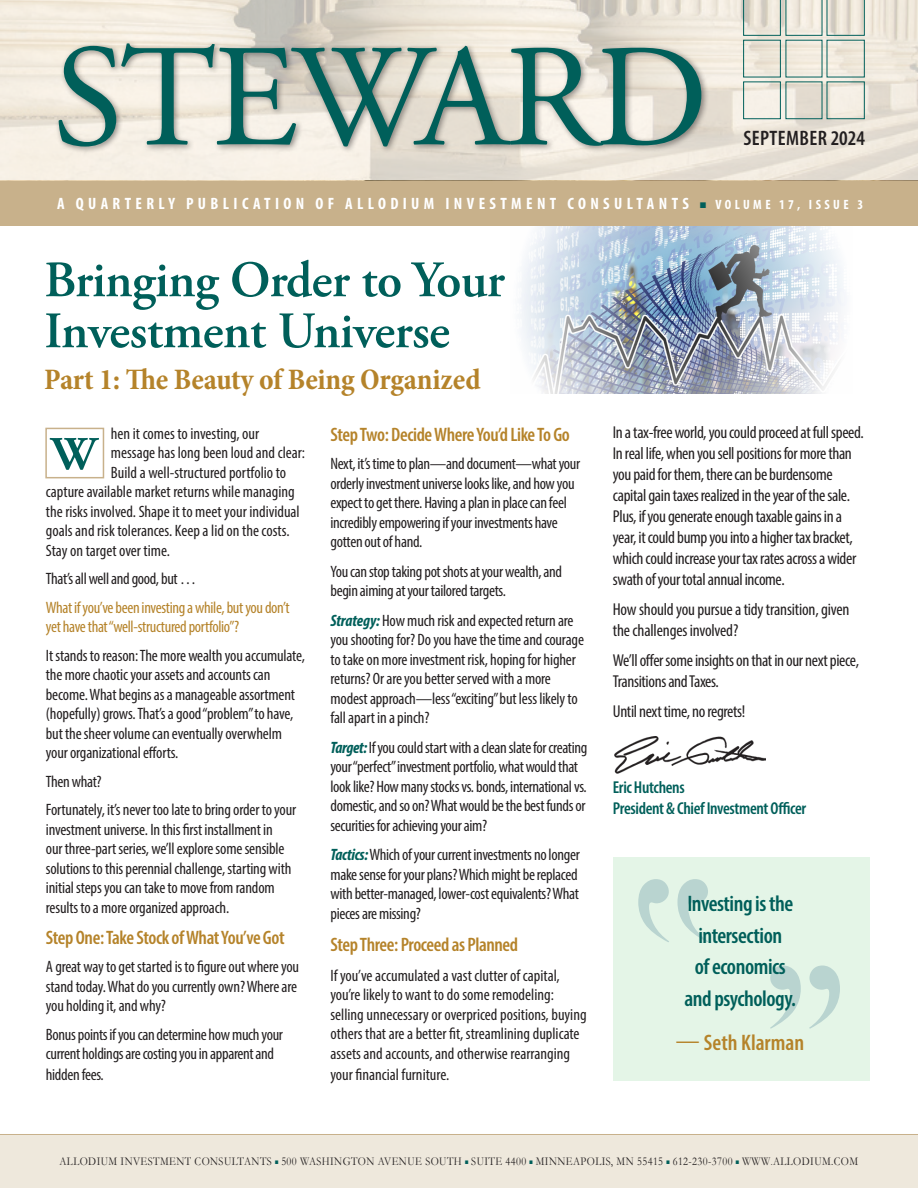
<style>
.page{position:relative;width:918px;height:1188px;background:#fff}
.page>*{position:absolute;margin:0;border:0;box-sizing:border-box;transform-origin:0 0}
.t1{font:145.5px "Adobe Garamond Pro";letter-spacing:-.025em;color:#005f5a}
.Subhd{font:600 51px/51px "Adobe Garamond Pro";letter-spacing:-.01em;color:#005f5a}
.Subhd-2{font:700 condensed 30px "Minion Pro";letter-spacing:-.01em;color:#b5832a}
.Body{font:600 condensed 22.5px/31.5px "Myriad Pro";letter-spacing:-.02em;color:#005f5a;text-align:center}
.Body-2{font:600 condensed 22.5px "Myriad Pro";color:#b5832a}
.t2{font:600 condensed 21px "Myriad Pro";letter-spacing:.02em;color:#231f20}
.Body-3{font:600 condensed 19.5px "Myriad Pro";letter-spacing:-.02em;color:#b5832a}
.Body-4{font:condensed 17.25px/21px "Myriad Pro";letter-spacing:-.02em;color:#231f20}
.Body-5{font:600 condensed 17.25px/21px "Myriad Pro";letter-spacing:-.02em;color:#005f5a}
.Body-6{font:condensed 16.5px/19.5px "Myriad Pro";letter-spacing:-.01em;color:#231f20}
.Body-7{font:condensed 16.5px/19.5px "Myriad Pro";letter-spacing:-.02em;color:#b5832a}
.t3{font:700 condensed 16.5px "Myriad Pro";letter-spacing:.265em;color:#fff}
.t4{font:12px "Garamond";letter-spacing:.04em;color:#231f20;scale:.87 1}
.s1{font-family:"Garamond";font-weight:400;font-stretch:normal;font-size:12px;color:#005f5a}
.s2{font-size:13.5px}
.s3{font-weight:700;font-style:italic;color:#005f5a}
.s4{font-family:"Candara";font-weight:400;font-stretch:normal}
.s5{font-size:7.5px;color:#005f5a}
.s6{font-size:9.75px}
</style>
<div class="page">
<div style="left:613px;top:858px;width:256px;height:223px;background:#e4f5e7"></div>
<img style="left:511px;top:225px;width:342px;height:168px">
<img style="left:0;top:0;width:918px;height:181px">
<div style="left:0;top:1135px;width:918px;height:53px;background:#eee8dc"></div>
<div style="left:55px;top:40px;width:654px;height:114px;background:#231f20;opacity:.5"></div>
<div style="left:743px;top:40px;width:38px;height:37px;border:1px solid #005f5a"></div>
<div style="left:743px;top:82px;width:38px;height:37px;border:1px solid #005f5a"></div>
<svg style="left:743px;top:0;width:122px;height:36px;background:#d9d9ce"></svg>
<div style="left:827px;top:82px;width:38px;height:37px;border:1px solid #005f5a"></div>
<div style="left:0;top:181px;width:918px;height:44px;background:#c8b18b"></div>
<div style="left:45px;top:428px;width:59px;height:50px;border:2px solid #c8b18b"></div>
<img style="left:615px;top:737px;width:150px;height:36px">
<hr style="left:0;top:1134px;width:918px;height:1px;background:#c8b18b">
<svg style="left:50px;top:438px;width:49px;height:32px"></svg>
<svg style="left:770px;top:966px;width:70px;height:63px"></svg>
<svg style="left:638px;top:879px;width:70px;height:63px"></svg>
<p class="t1" style="left:53px;top:11px;width:657px">STEWARD</p>
<p class="t2" style="left:743px;top:125px;width:123px">SEPTEMBER 2024</p>
<p class="t3" style="left:57px;top:193px;width:807px">A QUARTERLY PUBLICATION OF ALLODIUM INVESTMENT CONSULTANTS <span class="s1">■</span> <span class="s2">VOLUME 17, ISSUE 3</span></p>
<p class="Subhd" style="left:44px;top:255px;width:462px">Bringing Order to Your<br>Investment Universe</p>
<p class="Subhd-2" style="left:44px;top:359px;width:438px">Part 1: The Beauty of Being Organized</p>
<p class="Body-3" style="left:330px;top:422px;width:241px">Step Two: Decide Where You’d Like To Go</p>
<p class="Body-6" style="left:330px;top:454px;width:251px">Next, it’s time to plan—and document—what your orderly investment universe looks like, and how you expect to get there. Having a plan in place can feel incredibly empowering if your investments have gotten out of hand.</p>
<p class="Body-6" style="left:330px;top:561px;width:233px">You can stop taking pot shots at your wealth, and begin aiming at your tailored targets.</p>
<p class="Body-6" style="left:330px;top:610px;width:255px"><span class="s3">Strategy:</span> How much risk and expected return are you shooting for? Do you have the time and courage to take on more investment risk, hoping for higher returns? Or are you better served with a more modest approach—less “exciting” but less likely to fall apart in a pinch?</p>
<p class="Body-6" style="left:330px;top:737px;width:258px"><span class="s3">Target:</span> If you could start with a clean slate for creating your “perfect” investment portfolio, what would that look like? How many stocks vs. bonds, international vs. domestic, and so on? What would be the best funds or securities for achieving your aim?</p>
<p class="Body-6" style="left:330px;top:845px;width:251px"><span class="s3">Tactics:</span>Which of your current investments no longer make sense for your plans? Which might be replaced with better-managed, lower-cost equivalents? What pieces are missing?</p>
<p class="Body-3" style="left:330px;top:933px;width:189px">Step Three: Proceed as Planned</p>
<p class="Body-6" style="left:330px;top:965px;width:258px">If you’ve accumulated a vast clutter of capital, you’re likely to want to do some remodeling: selling unnecessary or overpriced positions, buying others that are a better fit, streamlining duplicate assets and accounts, and otherwise rearranging</p>
<p class="Body-6" style="left:330px;top:1064px;width:120px">your financial furniture.</p>
<p class="Body-6" style="left:111px;top:424px;width:150px">hen it comes to investing, our</p>
<p class="Body-6" style="left:111px;top:443px;width:196px">message has long been loud and clear:</p>
<p class="Body-6" style="left:111px;top:463px;width:177px">Build a well-structured portfolio to</p>
<p class="Body-6" style="left:46px;top:482px;width:250px">capture available market returns while managing</p>
<p class="Body-6" style="left:46px;top:502px;width:255px">the risks involved. Shape it to meet your individual</p>
<p class="Body-6" style="left:46px;top:521px;width:245px">goals and risk tolerances. Keep a lid on the costs.</p>
<p class="Body-6" style="left:46px;top:541px;width:126px">Stay on target over time.</p>
<p class="Body-6" style="left:46px;top:569px;width:152px">That’s all well and good, but …</p>
<p class="Body-7" style="left:46px;top:597px;width:245px">What if you’ve been investing a while, but you don’t yet have that “well-structured portfolio”?</p>
<p class="Body-6" style="left:46px;top:645px;width:261px">It stands to reason: The more wealth you accumulate, the more chaotic your assets and accounts can become. What begins as a manageable assortment (hopefully) grows. That’s a good “problem” to have, but the sheer volume can eventually overwhelm your organizational efforts.</p>
<p class="Body-6" style="left:46px;top:771px;width:57px">Then what?</p>
<p class="Body-6" style="left:46px;top:800px;width:252px">Fortunately, it’s never too late to bring order to your investment universe. In this first installment in<br>our three-part series, we’ll explore some sensible solutions to this perennial challenge, starting with initial steps you can take to move from random results to a more organized approach.</p>
<p class="Body-3" style="left:46px;top:925px;width:240px">Step One: Take Stock of What You’ve Got</p>
<p class="Body-6" style="left:46px;top:957px;width:255px">A great way to get started is to figure out where you stand today. What do you currently own? Where are you holding it, and why?</p>
<p class="Body-6" style="left:46px;top:1024px;width:239px">Bonus points if you can determine how much your current holdings are costing you in apparent and</p>
<p class="Body-6" style="left:46px;top:1065px;width:59px">hidden fees.</p>
<p class="Body-4" style="left:613px;top:422px;width:252px">In a tax-free world, you could proceed at full speed.<br>In real life, when you sell positions for more than you paid for them, there can be burdensome capital gain taxes realized in the year of the sale.<br>Plus, if you generate enough taxable gains in a year, it could bump you into a higher tax bracket, which could increase your tax rates across a wider swath of your total annual income.</p>
<p class="Body-4" style="left:613px;top:599px;width:238px">How should you pursue a tidy transition, given the challenges involved?</p>
<p class="Body-4" style="left:613px;top:650px;width:248px">We’ll offer some insights on that in our next piece,<br>Transitions and Taxes.</p>
<p class="Body-4" style="left:613px;top:701px;width:134px">Until next time, no regrets!</p>
<p class="Body-5" style="left:613px;top:776px;width:195px">Eric Hutchens<br>President &amp; Chief Investment Officer</p>
<p class="Body" style="left:684px;top:888px;width:113px">Investing is the intersection<br>of economics and psychology.</p>
<p class="Body-2" style="left:676px;top:1029px;width:129px"><span class="s4">—</span> Seth Klarman</p>
<p class="t4" style="left:60px;top:1153px;width:919px">ALLODIUM INVESTMENT CONSULTANTS <span class="s5">■</span> 500 WASHINGTON AVENUE SOUTH <span class="s5">■</span> SUITE 4400 <span class="s5">■</span> MINNEAPOLIS, MN 55415 <span class="s5">■</span> 612-230-3700 <span class="s5">■</span> WWW<span class="s6">.</span>ALLODIUM.COM</p>
</div>
